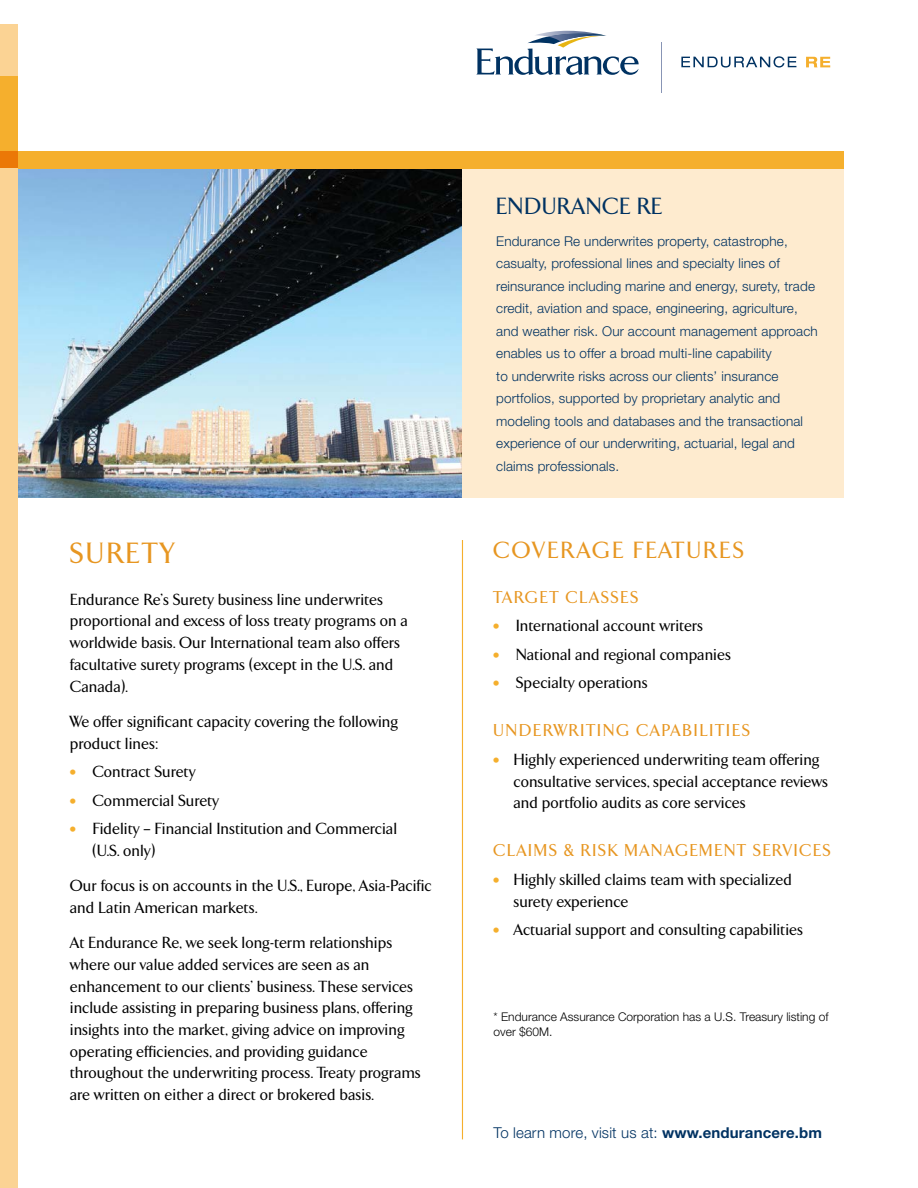
<style>
.page{position:relative;width:918px;height:1188px;background:#fff}
.page>*{position:absolute;margin:0;border:0;box-sizing:border-box;transform-origin:0 0}
.t1{font:500 30px "Arrow";letter-spacing:.08em;color:#e79621}
.t2{font:500 24px "Arrow";letter-spacing:.1em;color:#e79621}
.t3{font:500 24px "Arrow";letter-spacing:.03em;color:#003262}
.t4{font:500 17.55px "Arrow";letter-spacing:.1em;color:#e79621}
.t5{font:500 16.5px/21.8px "Arrow";letter-spacing:.02em;color:#000}
.t6{font:300 15px "Helvetica Neue LT Std";letter-spacing:.01em;color:#003262}
.t7{font:300 13.5px/22.5px "Helvetica Neue LT Std";letter-spacing:.01em;color:#003262}
.t8{font:300 12px/15px "Helvetica Neue LT Std";color:#000}
.s1{font-size:15px;color:#f5af2d}
.s2{font-weight:700}
</style>
<div class="page">
<hr style="left:462px;top:540px;width:1px;height:599px;background:#f5af2d">
<img style="left:18px;top:169px;width:444px;height:329px">
<div style="left:462px;top:169px;width:382px;height:329px;background:#feebcf"></div>
<div style="left:0;top:151px;width:844px;height:18px;background:#f5af2d"></div>
<svg style="left:0;top:75px;width:18px;height:94px;background:#f3a528"></svg>
<div style="left:0;top:24px;width:18px;height:51px;background:#fbd394"></div>
<div style="left:0;top:169px;width:18px;height:1019px;background:#fbd394"></div>
<hr style="left:661px;top:42px;width:1px;height:50px;background:#8895b5">
<svg style="left:806px;top:57px;width:24px;height:10px"></svg>
<svg style="left:681px;top:56px;width:115px;height:12px"></svg>
<svg style="left:476px;top:31px;width:163px;height:44px"></svg>
<h1 class="t1" style="left:70px;top:537px;width:106px">SURETY</h1>
<p class="t5" style="left:70px;top:589px;width:339px">Endurance Re’s Surety business line underwrites proportional and excess of loss treaty programs on a worldwide basis. Our International team also offers facultative surety programs (except in the U.S. and Canada).</p>
<p class="t5" style="left:70px;top:711px;width:329px">We offer significant capacity covering the following product lines:</p>
<p class="t5" style="left:70px;top:761px;width:127px"><span class="s1">•</span> Contract Surety</p>
<p class="t5" style="left:70px;top:790px;width:150px"><span class="s1">•</span> Commercial Surety</p>
<p class="t5" style="left:93px;top:818px;width:306px;text-indent:-22px"><span class="s1">•</span> Fidelity – Financial Institution and Commercial (U.S. only)</p>
<p class="t5" style="left:70px;top:875px;width:363px">Our focus is on accounts in the U.S., Europe, Asia-Pacific and Latin American markets.</p>
<p class="t5" style="left:70px;top:932px;width:352px">At Endurance Re, we seek long-term relationships where our value added services are seen as an enhancement to our clients’ business. These services include assisting in preparing business plans, offering insights into the market, giving advice on improving operating efficiencies, and providing guidance throughout the underwriting process. Treaty programs are written on either a direct or brokered basis.</p>
<h2 class="t3" style="left:496px;top:193px;width:167px">ENDURANCE RE</h2>
<p class="t7" style="left:496px;top:229px;width:323px">Endurance Re underwrites property, catastrophe, casualty, professional lines and specialty lines of reinsurance including marine and energy, surety, trade credit, aviation and space, engineering, agriculture, and weather risk. Our account management approach enables us to offer a broad multi-line capability<br>to underwrite risks across our clients’ insurance portfolios, supported by proprietary analytic and modeling tools and databases and the transactional experience of our underwriting, actuarial, legal and claims professionals.</p>
<h2 class="t2" style="left:494px;top:538px;width:252px">COVERAGE FEATURES</h2>
<p class="t4" style="left:494px;top:588px;width:146px">TARGET CLASSES</p>
<p class="t5" style="left:494px;top:615px;width:211px"><span class="s1">•</span> International account writers</p>
<p class="t5" style="left:494px;top:644px;width:239px"><span class="s1">•</span> National and regional companies</p>
<p class="t5" style="left:494px;top:672px;width:156px"><span class="s1">•</span> Specialty operations</p>
<p class="t4" style="left:494px;top:721px;width:258px">UNDERWRITING CAPABILITIES</p>
<p class="t5" style="left:514px;top:749px;width:316px;text-indent:-20px"><span class="s1">•</span> Highly experienced underwriting team offering consultative services, special acceptance reviews and portfolio audits as core services</p>
<p class="t4" style="left:494px;top:841px;width:339px">CLAIMS &amp; RISK MANAGEMENT SERVICES</p>
<p class="t5" style="left:514px;top:869px;width:280px;text-indent:-20px"><span class="s1">•</span> Highly skilled claims team with specialized surety experience</p>
<p class="t5" style="left:494px;top:919px;width:311px"><span class="s1">•</span> Actuarial support and consulting capabilities</p>
<p class="t8" style="left:494px;top:1009px;width:337px">* Endurance Assurance Corporation has a U.S. Treasury listing of over $60M.</p>
<p class="t6" style="left:494px;top:1123px;width:330px">To learn more, visit us at: <span class="s2">www.endurancere.bm</span></p>
</div>
